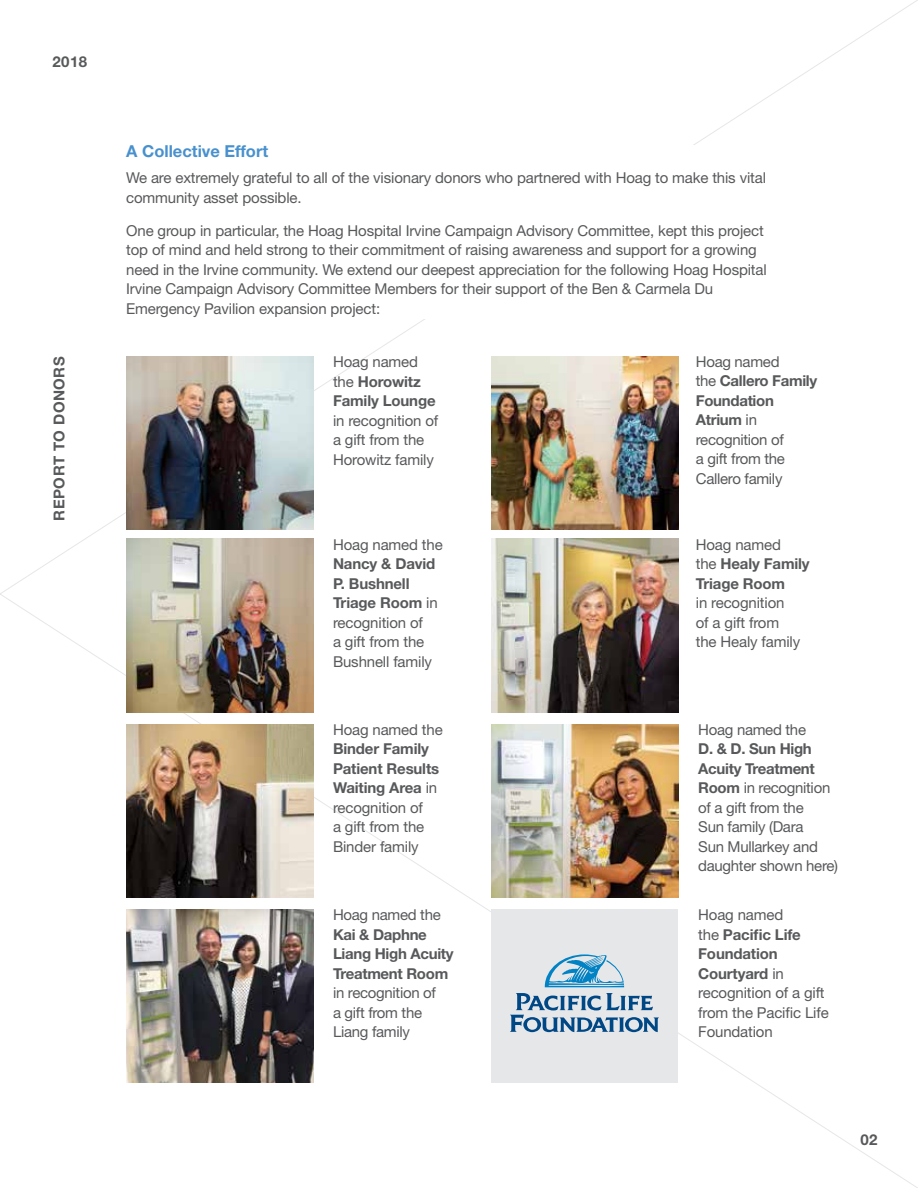
<style>
.page{position:relative;width:918px;height:1188px;background:#fff}
.page>*{position:absolute;margin:0;border:0;box-sizing:border-box;transform-origin:0 0}
.t1{font:700 16.5px "Helvetica Neue LT Std";color:#4891ce}
.t2{font:15px/19.5px "Helvetica Neue LT Std";letter-spacing:-.01em;color:#58595b}
.t3{font:700 15px/19.5px "Helvetica Neue LT Std";letter-spacing:-.01em;color:#58595b}
.t4{font:700 15px "Helvetica Neue LT Std";letter-spacing:.03em;color:#58595b}
.s1{font-weight:400}
.s2{font-weight:700}
</style>
<div class="page">
<img style="left:126px;top:356px;width:187px;height:174px">
<img style="left:126px;top:539px;width:187px;height:173px">
<img style="left:491px;top:356px;width:187px;height:173px">
<img style="left:491px;top:539px;width:187px;height:173px">
<img style="left:126px;top:724px;width:187px;height:174px">
<img style="left:491px;top:724px;width:187px;height:174px">
<img style="left:126px;top:910px;width:187px;height:173px">
<div style="left:491px;top:910px;width:187px;height:173px;background:#e6e7e8"></div>
<svg style="left:545px;top:954px;width:79px;height:33px"></svg>
<svg style="left:510px;top:993px;width:149px;height:39px"></svg>
<p class="t3" style="left:52px;top:51px;width:36px">2018</p>
<p class="t4" style="left:50px;top:520px;width:166px;rotate:-90deg">REPORT TO DONORS</p>
<p class="t1" style="left:126px;top:141px;width:144px">A Collective Effort</p>
<p class="t2" style="left:126px;top:168px;width:641px">We are extremely grateful to all of the visionary donors who partnered with Hoag to make this vital community asset possible.</p>
<p class="t2" style="left:126px;top:220px;width:642px">One group in particular, the Hoag Hospital Irvine Campaign Advisory Committee, kept this project top of mind and held strong to their commitment of raising awareness and support for a growing need in the Irvine community. We extend our deepest appreciation for the following Hoag Hospital Irvine Campaign Advisory Committee Members for their support of the Ben &amp; Carmela Du Emergency Pavilion expansion project:</p>
<p class="t3" style="left:333px;top:352px;width:104px"><span class="s1">Hoag named the</span> Horowitz<br>Family Lounge</p>
<p class="t2" style="left:333px;top:410px;width:107px">in recognition of a gift from the<br>Horowitz family</p>
<p class="t2" style="left:696px;top:352px;width:123px">Hoag named<br>the <span class="s2">Callero Family<br>Foundation<br>Atrium</span> in recognition of<br>a gift from the<br>Callero family</p>
<p class="t2" style="left:333px;top:534px;width:111px">Hoag named the</p>
<p class="t2" style="left:333px;top:554px;width:106px"><span class="s2">Nancy &amp; David<br>P. Bushnell<br>Triage Room</span> in recognition of<br>a gift from the<br>Bushnell family</p>
<p class="t2" style="left:333px;top:720px;width:111px">Hoag named the</p>
<p class="t2" style="left:333px;top:739px;width:108px"><span class="s2">Binder Family<br>Patient Results<br>Waiting Area</span> in recognition of<br>a gift from the<br>Binder family</p>
<p class="t2" style="left:333px;top:905px;width:109px">Hoag named the</p>
<p class="t3" style="left:333px;top:924px;width:122px">Kai &amp; Daphne<br>Liang High Acuity<br>Treatment Room</p>
<p class="t2" style="left:333px;top:983px;width:104px">in recognition of a gift from the<br>Liang family</p>
<p class="t3" style="left:696px;top:534px;width:115px"><span class="s1">Hoag named<br>the</span> Healy Family<br>Triage Room</p>
<p class="t2" style="left:696px;top:593px;width:106px">in recognition of a gift from the Healy family</p>
<p class="t2" style="left:698px;top:720px;width:109px">Hoag named the</p>
<p class="t2" style="left:698px;top:739px;width:141px"><span class="s2">D. &amp; D. Sun High<br>Acuity Treatment<br>Room</span> in recognition of a gift from the<br>Sun family (Dara<br>Sun Mullarkey and daughter shown here)</p>
<p class="t2" style="left:698px;top:905px;width:132px">Hoag named<br>the <span class="s2">Pacific Life<br>Foundation<br>Courtyard</span> in recognition of a gift from the Pacific Life<br>Foundation</p>
<p class="t3" style="left:860px;top:1129px;width:19px">02</p>
</div>
